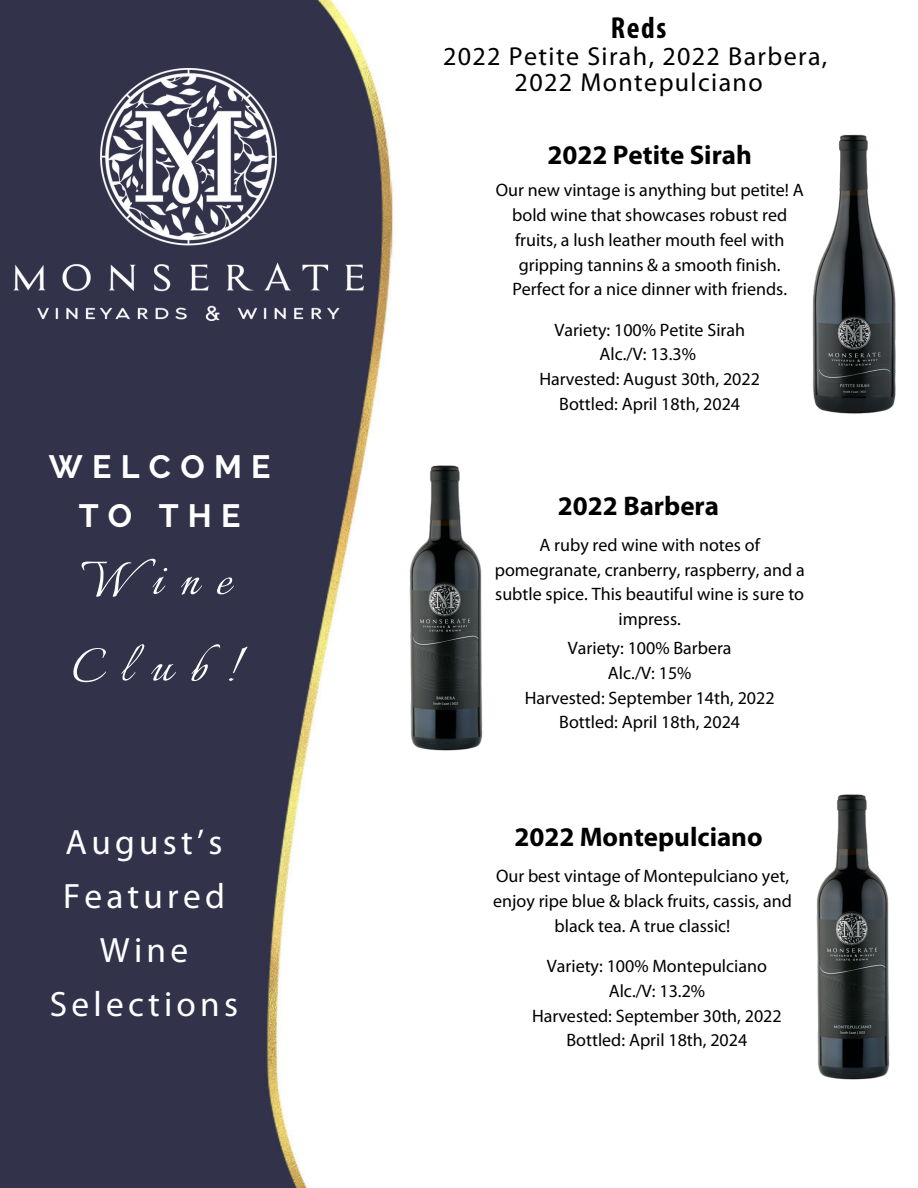
<style>
.page{position:relative;width:918px;height:1188px;background:#fff}
.page>*{position:absolute;margin:0;border:0;box-sizing:border-box;transform-origin:0 0}
.t1{font:59.25px/86.7px "Italianno";letter-spacing:.29em;color:#fff}
.t2{font:35.4px/54px "Myriad Pro";letter-spacing:.12em;color:#fff;text-align:center}
.t3{font:700 32.25px/49.5px "Raleway";letter-spacing:.29em;color:#fff;text-align:center}
.t4{font:700 condensed 30.6px "Myriad Pro";color:#000}
.t5{font:700 27px "Myriad Pro";color:#000}
.t6{font:26.1px/25.8px "Myriad Pro";letter-spacing:.055em;color:#000;text-align:center}
.t7{font:18px/24.8px "Myriad Pro";color:#000;text-align:center}
</style>
<div class="page">
<img style="left:0;top:0;width:393px;height:1188px">
<img style="left:14px;top:69px;width:350px;height:252px">
<img style="left:812px;top:134px;width:84px;height:280px">
<img style="left:409px;top:465px;width:74px;height:286px">
<img style="left:816px;top:794px;width:74px;height:286px">
<h3 class="t3" style="left:49px;top:442px;width:223px">WELCOME<br>TO THE</h3>
<h1 class="t1" style="left:71px;top:540px;width:171px">Wine<br>Club!</h1>
<p class="t2" style="left:50px;top:818px;width:190px">August’s<br>Featured<br>Wine<br>Selections</p>
<p class="t4" style="left:611px;top:16px;width:57px">Reds</p>
<p class="t6" style="left:443px;top:46px;width:386px">2022 Petite Sirah, 2022 Barbera,<br>2022 Montepulciano</p>
<p class="t5" style="left:547px;top:143px;width:206px">2022 Petite Sirah</p>
<p class="t7" style="left:496px;top:179px;width:310px">Our new vintage is anything but petite! A bold wine that showcases robust red fruits, a lush leather mouth feel with gripping tannins &amp; a smooth finish.<br>Perfect for a nice dinner with friends.</p>
<p class="t7" style="left:554px;top:319px;width:192px">Variety: 100% Petite Sirah</p>
<p class="t7" style="left:600px;top:343px;width:98px">Alc./V: 13.3%</p>
<p class="t7" style="left:539px;top:368px;width:222px">Harvested: August 30th, 2022</p>
<p class="t7" style="left:559px;top:393px;width:182px">Bottled: April 18th, 2024</p>
<p class="t5" style="left:558px;top:495px;width:163px">2022 Barbera</p>
<p class="t7" style="left:495px;top:534px;width:311px">A ruby red wine with notes of pomegranate, cranberry, raspberry, and a subtle spice. This beautiful wine is sure to impress.</p>
<p class="t7" style="left:568px;top:637px;width:165px">Variety: 100% Barbera</p>
<h2 class="t7" style="left:608px;top:662px;width:85px">Alc./V: 15%</h2>
<p class="t7" style="left:525px;top:687px;width:251px">Harvested: September 14th, 2022</p>
<h3 class="t7" style="left:559px;top:711px;width:182px">Bottled: April 18th, 2024</h3>
<p class="t5" style="left:514px;top:826px;width:250px">2022 Montepulciano</p>
<p class="t7" style="left:493px;top:865px;width:300px">Our best vintage of Montepulciano yet, enjoy ripe blue &amp; black fruits, cassis, and black tea. A true classic!</p>
<p class="t7" style="left:547px;top:955px;width:222px">Variety: 100% Montepulciano</p>
<p class="t7" style="left:609px;top:980px;width:98px">Alc./V: 13.2%</p>
<p class="t7" style="left:532px;top:1005px;width:251px">Harvested: September 30th, 2022</p>
<h3 class="t7" style="left:567px;top:1029px;width:182px">Bottled: April 18th, 2024</h3>
</div>
